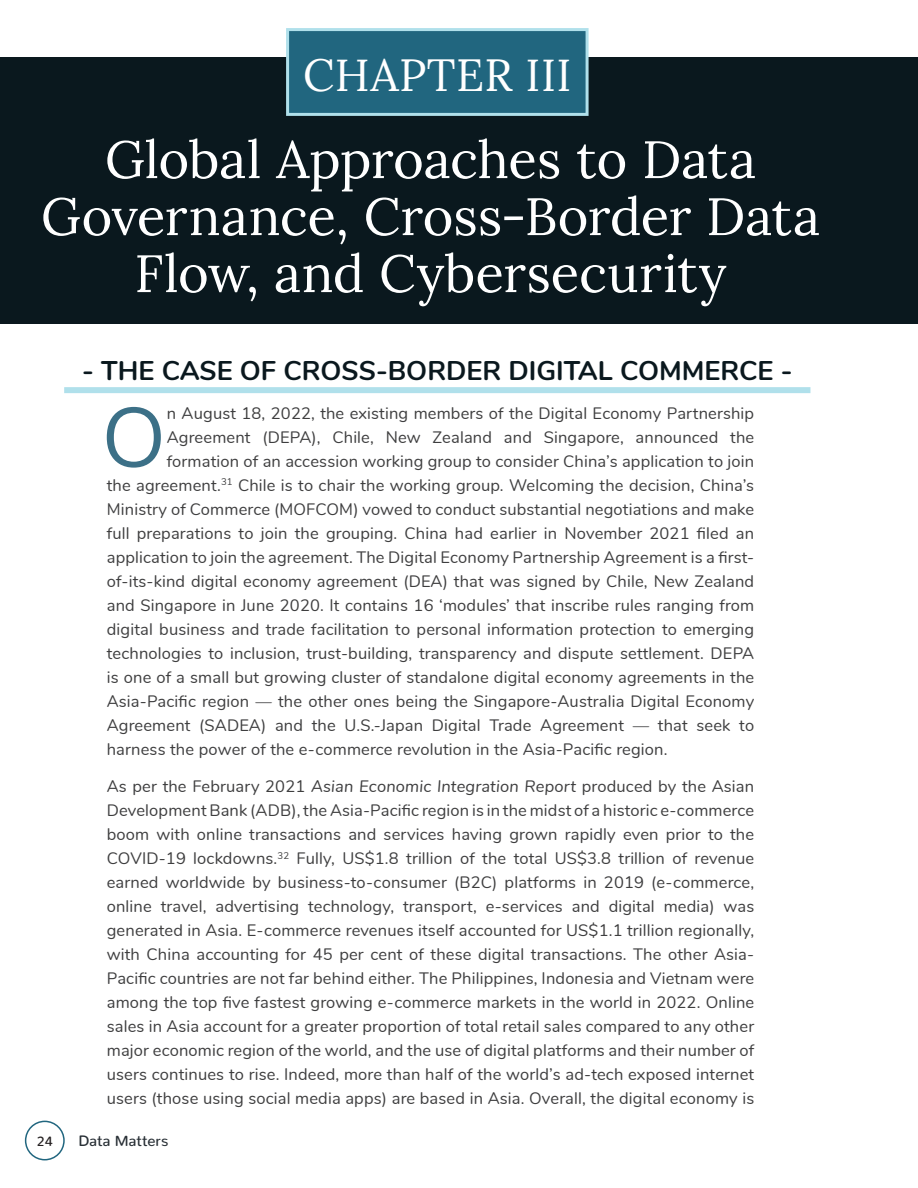
<style>
.page{position:relative;width:918px;height:1188px;background:#fff}
.page>*{position:absolute;margin:0;border:0;box-sizing:border-box;transform-origin:0 0}
.Drop_Cap{font:84.15px "Nunito";color:#3c7087}
.Accent_Title{font:52.5px/57px "Lora";letter-spacing:-.005em;color:#fff;text-align:center}
.Accent_Title-2{font:45px "Lora";letter-spacing:.01em;color:#fff}
.t1{font:700 27px "Nunito";color:#0a181e}
.Drop_Cap-2{font:16.5px "Nunito";letter-spacing:.01em;color:#3e3e3f}
.Body_Content{font:16.5px/24px "Nunito";letter-spacing:.01em;color:#3e3e3f;text-align:justify}
.t2{font:500 15px "Nunito";color:#282f35}
.t3{font:500 13.5px "Nunito";color:#231f20}
.s1{font-style:italic}
</style>
<div class="page">
<div style="left:25px;top:1121px;width:40px;height:39px;border:2px solid #21667f;border-radius:50%"></div>
<div style="left:0;top:58px;width:918px;height:266px;background:#0a181e"></div>
<div style="left:64px;top:387px;width:746px;height:6px;background:#b0e0eb"></div>
<div style="left:286px;top:28px;width:303px;height:88px;background:#21667f;border:3px solid #b0e0eb"></div>
<p class="Accent_Title-2" style="left:303px;top:41px;width:270px">CHAPTER III</p>
<p class="Accent_Title" style="left:41px;top:127px;width:781px">Global Approaches to Data<br>Governance, Cross-Border Data<br>Flow, and Cybersecurity</p>
<p class="t1" style="left:82px;top:350px;width:712px">- THE CASE OF CROSS-BORDER DIGITAL COMMERCE -</p>
<p class="Drop_Cap" style="left:102px;top:376px;width:66px">O</p>
<p class="Drop_Cap-2" style="left:167px;top:401px;width:589px">n August 18, 2022, the existing members of the Digital Economy Partnership</p>
<p class="Drop_Cap-2" style="left:167px;top:425px;width:589px">Agreement (DEPA), Chile, New Zealand and Singapore, announced the</p>
<p class="Drop_Cap-2" style="left:167px;top:449px;width:589px">formation of an accession working group to consider China’s application to join</p>
<p class="Drop_Cap-2" style="left:107px;top:473px;width:649px">the agreement.<sup>31</sup> Chile is to chair the working group. Welcoming the decision, China’s</p>
<p class="Drop_Cap-2" style="left:107px;top:497px;width:649px">Ministry of Commerce (MOFCOM) vowed to conduct substantial negotiations and make</p>
<p class="Drop_Cap-2" style="left:107px;top:521px;width:649px">full preparations to join the grouping. China had earlier in November 2021 filed an</p>
<p class="Drop_Cap-2" style="left:107px;top:545px;width:649px">application to join the agreement. The Digital Economy Partnership Agreement is a first-</p>
<p class="Drop_Cap-2" style="left:107px;top:569px;width:649px">of-its-kind digital economy agreement (DEA) that was signed by Chile, New Zealand</p>
<p class="Drop_Cap-2" style="left:107px;top:593px;width:649px">and Singapore in June 2020. It contains 16 ‘modules’ that inscribe rules ranging from</p>
<p class="Drop_Cap-2" style="left:107px;top:617px;width:649px">digital business and trade facilitation to personal information protection to emerging</p>
<p class="Drop_Cap-2" style="left:107px;top:641px;width:649px">technologies to inclusion, trust-building, transparency and dispute settlement. DEPA</p>
<p class="Drop_Cap-2" style="left:107px;top:665px;width:649px">is one of a small but growing cluster of standalone digital economy agreements in the</p>
<p class="Drop_Cap-2" style="left:107px;top:689px;width:649px">Asia-Pacific region — the other ones being the Singapore-Australia Digital Economy</p>
<p class="Drop_Cap-2" style="left:107px;top:713px;width:649px">Agreement (SADEA) and the U.S.-Japan Digital Trade Agreement — that seek to</p>
<p class="Drop_Cap-2" style="left:107px;top:737px;width:562px">harness the power of the e-commerce revolution in the Asia-Pacific region.</p>
<p class="Body_Content" style="left:107px;top:774px;width:649px">As per the February 2021 <span class="s1">Asian Economic Integration Report</span> produced by the Asian Development Bank (ADB), the Asia-Pacific region is in the midst of a historic e-commerce boom with online transactions and services having grown rapidly even prior to the COVID-19 lockdowns.<sup>32</sup> Fully, US$1.8 trillion of the total US$3.8 trillion of revenue earned worldwide by business-to-consumer (B2C) platforms in 2019 (e-commerce, online travel, advertising technology, transport, e-services and digital media) was generated in Asia. E-commerce revenues itself accounted for US$1.1 trillion regionally, with China accounting for 45 per cent of these digital transactions. The other Asia-Pacific countries are not far behind either. The Philippines, Indonesia and Vietnam were among the top five fastest growing e-commerce markets in the world in 2022. Online sales in Asia account for a greater proportion of total retail sales compared to any other major economic region of the world, and the use of digital platforms and their number of users continues to rise. Indeed, more than half of the world’s ad-tech exposed internet users (those using social media apps) are based in Asia. Overall, the digital economy is</p>
<p class="t3" style="left:37px;top:1129px;width:17px">24</p>
<p class="t2" style="left:78px;top:1128px;width:92px">Data Matters</p>
</div>
